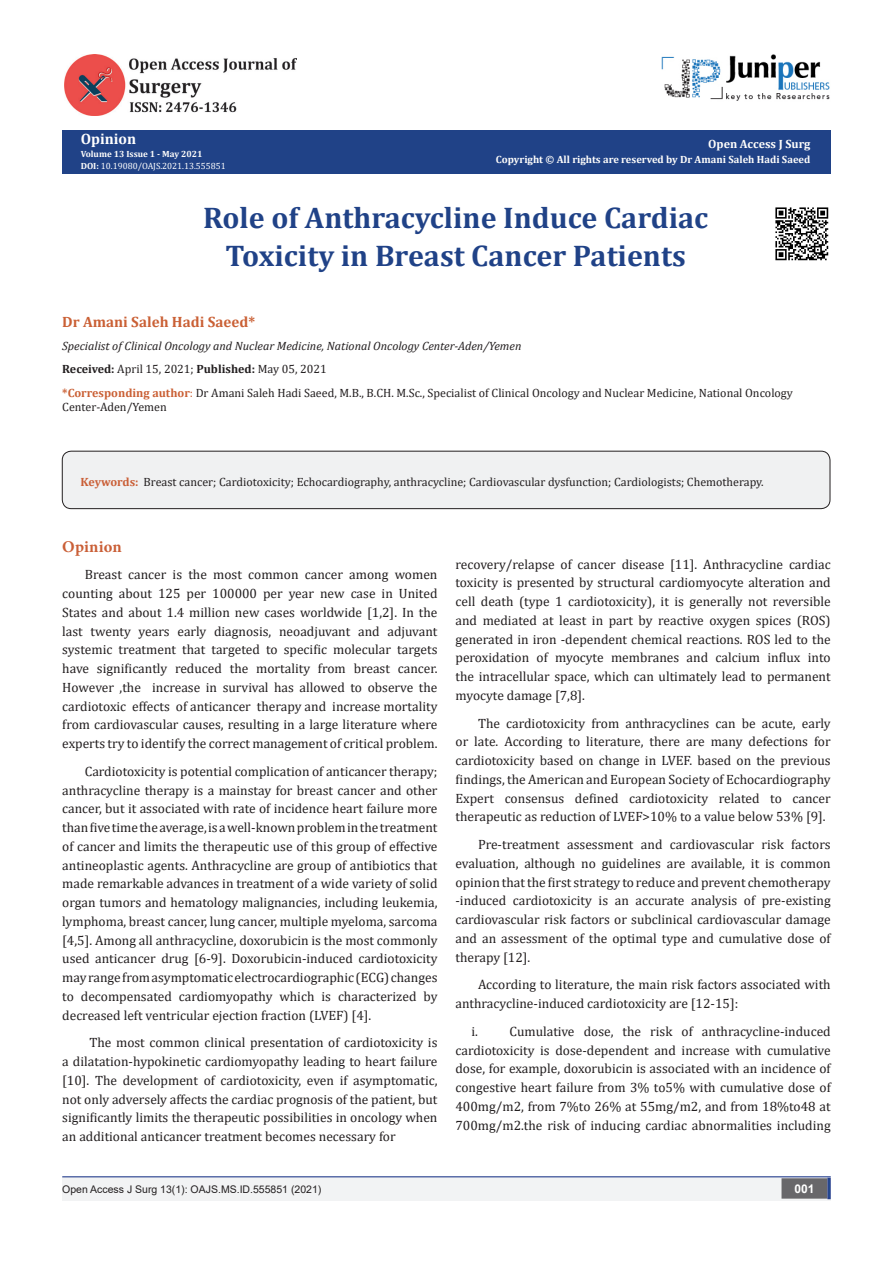
<style>
.page{position:relative;width:893px;height:1263px;background:#fff}
.page>*{position:absolute;margin:0;border:0;box-sizing:border-box;transform-origin:0 0}
.t1{font:700 30px/37.5px "Cambria";color:#204287;text-align:center}
.t2{font:700 16.5px "Minion Pro";letter-spacing:.01em;color:#ca5f37}
.t3{font:700 15px "Cambria";color:#ca6035}
.t4{font:700 15px "Cambria";color:#fff}
.t5{font:13.5px/18.8px "Cambria";color:#231f20;text-align:justify}
.t6{font:12px/14.4px "Cambria";color:#231f20}
.t7{font:italic 12px "Cambria";color:#231f20}
.t8{font:700 12px "Cambria";color:#fffefc}
.t9{font:700 12px "Arial";color:#fff}
.t10{font:700 10.5px "Cambria";color:#fffefc}
.t11{font:10.5px "Arial";color:#231f20}
.t12{font:9px "Cambria";color:#fff}
.t13{font:700 9px "Cambria";color:#fffefc}
.s1{font-weight:700;color:#fffefc}
.s2{font-weight:700}
.s3{font-weight:700;color:#ca6035}
.s4{color:#ca6035}
.s5{font-weight:700;color:#ca5f37}
</style>
<div class="page">
<div style="left:63px;top:130px;width:768px;height:44px;background:#204287"></div>
<div style="left:62px;top:1177px;width:393px;height:24px;background:#f2f3f4"></div>
<div style="left:455px;top:1177px;width:376px;height:24px;background:#f2f3f4"></div>
<div style="left:782px;top:1179px;width:45px;height:19px;background:#68676a"></div>
<div style="left:781px;top:1178px;width:46px;height:20px;border:2px solid #68676a"></div>
<svg style="left:827px;top:1178px;width:4px;height:21px"></svg>
<img style="left:662px;top:54px;width:168px;height:47px">
<hr style="left:62px;top:1176px;width:769px;height:1px;background:#253f8e">
<img style="left:64px;top:55px;width:232px;height:61px">
<div style="left:62px;top:451px;width:768px;height:58px;background:#f0f1f2;border-radius:9px"></div>
<div style="left:62px;top:451px;width:768px;height:58px;border:1px solid #231f20;border-radius:9px"></div>
<img style="left:775px;top:207px;width:54px;height:54px">
<p class="t4" style="left:81px;top:129px;width:57px">Opinion</p>
<p class="t13" style="left:81px;top:147px;width:123px">Volume 13 Issue 1 - May 2021</p>
<p class="t12" style="left:81px;top:160px;width:147px"><span class="s1">DOI:</span> 10.19080/OAJS.2021.13.555851</p>
<p class="t8" style="left:708px;top:135px;width:104px">Open Access J Surg</p>
<p class="t10" style="left:496px;top:152px;width:316px">Copyright © All rights are reserved by Dr Amani Saleh Hadi Saeed</p>
<p class="t1" style="left:203px;top:198px;width:506px">Role of Anthracycline Induce Cardiac<br>Toxicity in Breast Cancer Patients</p>
<p class="t3" style="left:62px;top:311px;width:195px">Dr Amani Saleh Hadi Saeed*</p>
<p class="t7" style="left:62px;top:337px;width:461px">Specialist of Clinical Oncology and Nuclear Medicine, National Oncology Center-Aden/Yemen</p>
<p class="t6" style="left:62px;top:362px;width:266px"><span class="s2">Received:</span> April 15, 2021; <span class="s2">Published:</span> May 05, 2021</p>
<p class="t6" style="left:62px;top:386px;width:732px"><span class="s3">*Corresponding author</span><span class="s4">:</span> Dr Amani Saleh Hadi Saeed, M.B., B.CH. M.Sc., Specialist of Clinical Oncology and Nuclear Medicine, National Oncology<br>Center-Aden/Yemen</p>
<p class="t6" style="left:81px;top:474px;width:684px"><span class="s5">Keywords:</span> Breast cancer; Cardiotoxicity; Echocardiography, anthracycline; Cardiovascular dysfunction; Cardiologists; Chemotherapy.</p>
<p class="t2" style="left:62px;top:535px;width:61px">Opinion</p>
<p class="t5" style="left:62px;top:565px;width:377px;text-indent:22px">Breast cancer is the most common cancer among women counting about 125 per 100000 per year new case in United States and about 1.4 million new cases worldwide [1,2]. In the last twenty years early diagnosis, neoadjuvant and adjuvant systemic treatment that targeted to specific molecular targets have significantly reduced the mortality from breast cancer.<br>However ,the increase in survival has allowed to observe the cardiotoxic effects of anticancer therapy and increase mortality from cardiovascular causes, resulting in a large literature where experts try to identify the correct management of critical problem.</p>
<p class="t5" style="left:62px;top:762px;width:377px;text-indent:22px">Cardiotoxicity is potential complication of anticancer therapy; anthracycline therapy is a mainstay for breast cancer and other cancer, but it associated with rate of incidence heart failure more than five time the average, is a well-known problem in the treatment of cancer and limits the therapeutic use of this group of effective antineoplastic agents. Anthracycline are group of antibiotics that made remarkable advances in treatment of a wide variety of solid organ tumors and hematology malignancies, including leukemia, lymphoma, breast cancer, lung cancer, multiple myeloma, sarcoma [4,5]. Among all anthracycline, doxorubicin is the most commonly used anticancer drug [6-9]. Doxorubicin-induced cardiotoxicity may range from asymptomatic electrocardiographic (ECG) changes to decompensated cardiomyopathy which is characterized by decreased left ventricular ejection fraction (LVEF) [4].</p>
<p class="t5" style="left:62px;top:1033px;width:377px;text-indent:27px">The most common clinical presentation of cardiotoxicity is a dilatation-hypokinetic cardiomyopathy leading to heart failure [10]. The development of cardiotoxicity, even if asymptomatic, not only adversely affects the cardiac prognosis of the patient, but significantly limits the therapeutic possibilities in oncology when an additional anticancer treatment becomes necessary for</p>
<p class="t5" style="left:455px;top:554px;width:377px">recovery/relapse of cancer disease [11]. Anthracycline cardiac toxicity is presented by structural cardiomyocyte alteration and cell death (type 1 cardiotoxicity), it is generally not reversible and mediated at least in part by reactive oxygen spices (ROS) generated in iron -dependent chemical reactions. ROS led to the peroxidation of myocyte membranes and calcium influx into the intracellular space, which can ultimately lead to permanent myocyte damage [7,8].</p>
<p class="t5" style="left:455px;top:713px;width:377px;text-indent:22px">The cardiotoxicity from anthracyclines can be acute, early or late. According to literature, there are many defections for cardiotoxicity based on change in LVEF. based on the previous findings, the American and European Society of Echocardiography Expert consensus defined cardiotoxicity related to cancer therapeutic as reduction of LVEF&gt;10% to a value below 53% [9].</p>
<p class="t5" style="left:455px;top:835px;width:377px;text-indent:22px">Pre-treatment assessment and cardiovascular risk factors evaluation, although no guidelines are available, it is common opinion that the first strategy to reduce and prevent chemotherapy -induced cardiotoxicity is an accurate analysis of pre-existing cardiovascular risk factors or subclinical cardiovascular damage and an assessment of the optimal type and cumulative dose of therapy [12].</p>
<p class="t5" style="left:455px;top:975px;width:377px;text-indent:22px">According to literature, the main risk factors associated with anthracycline-induced cardiotoxicity are [12-15]:</p>
<p class="t5" style="left:455px;top:1022px;width:377px;text-indent:16px">i. Cumulative dose, the risk of anthracycline-induced cardiotoxicity is dose-dependent and increase with cumulative dose, for example, doxorubicin is associated with an incidence of congestive heart failure from 3% to5% with cumulative dose of 400mg/m2, from 7%to 26% at 55mg/m2, and from 18%to48 at 700mg/m2.the risk of inducing cardiac abnormalities including</p>
<p class="t11" style="left:62px;top:1182px;width:261px">Open Access J Surg 13(1): OAJS.MS.ID.555851 (2021)</p>
<p class="t9" style="left:794px;top:1180px;width:22px">001</p>
</div>
